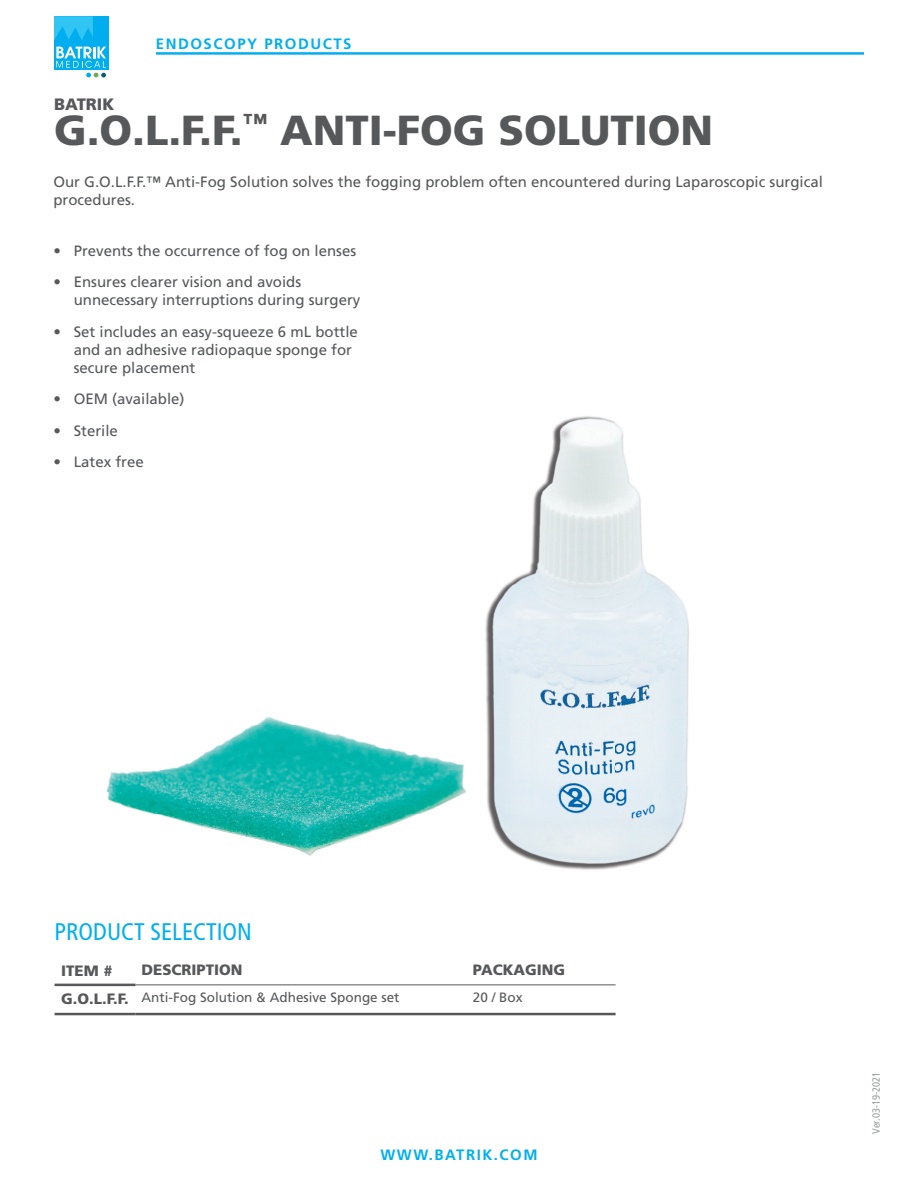
<style>
.page{position:relative;width:918px;height:1188px;background:#fff}
.page>*{position:absolute;margin:0;border:0;box-sizing:border-box;transform-origin:0 0}
.t1{font:900 42px "Frutiger LT Std";color:#57585a}
.t2{font:condensed 24px "Frutiger LT Std";color:#00afef}
.t3{font:900 16.5px "Frutiger LT Std";color:#57585a}
.t4{font:15px/18px "Frutiger LT Std";color:#57585a}
.t5{font:700 15px "Frutiger LT Std";letter-spacing:.1em;color:#00afef}
.t6{font:900 15px "Frutiger LT Std";color:#57585a}
.t7{font:13.5px "Frutiger LT Std";color:#57585a}
.t8{font:condensed 10.5px "Frutiger LT Std";color:#97999c}
.s1{font-weight:900;font-size:15px}
</style>
<div class="page">
<div style="left:54px;top:16px;width:54px;height:54px;background:#00aeef"></div>
<svg style="left:56px;top:47px;width:50px;height:30px"></svg>
<svg style="left:54px;top:16px;width:39px;height:24px"></svg>
<div style="left:156px;top:52px;width:708px;height:3px;border:2px solid #00afef"></div>
<img style="left:106px;top:717px;width:360px;height:139px">
<hr style="left:55px;top:984px;width:81px;height:2px;background:#57585a">
<hr style="left:136px;top:984px;width:331px;height:1px;background:#57585a">
<hr style="left:467px;top:984px;width:149px;height:1px;background:#57585a">
<hr style="left:136px;top:1013px;width:331px;height:2px;background:#57585a">
<hr style="left:467px;top:1013px;width:149px;height:2px;background:#57585a">
<hr style="left:55px;top:1013px;width:81px;height:2px;background:#57585a">
<img style="left:485px;top:416px;width:204px;height:454px">
<p class="t3" style="left:54px;top:94px;width:62px">BATRIK</p>
<p class="t5" style="left:156px;top:35px;width:197px">ENDOSCOPY PRODUCTS</p>
<h1 class="t1" style="left:54px;top:105px;width:661px">G.O.L.F.F.<sup>™</sup> ANTI-FOG SOLUTION</h1>
<p class="t4" style="left:53px;top:173px;width:771px">Our G.O.L.F.F.™ Anti-Fog Solution solves the fogging problem often encountered during Laparoscopic surgical procedures.</p>
<p class="t4" style="left:53px;top:241px;width:304px">• Prevents the occurrence of fog on lenses</p>
<p class="t4" style="left:74px;top:273px;width:288px;text-indent:-20px">• Ensures clearer vision and avoids unnecessary interruptions during surgery</p>
<p class="t4" style="left:74px;top:322px;width:286px;text-indent:-20px">• Set includes an easy-squeeze 6 mL bottle and an adhesive radiopaque sponge for secure placement</p>
<p class="t4" style="left:53px;top:390px;width:133px">• OEM (available)</p>
<p class="t4" style="left:53px;top:421px;width:66px">• Sterile</p>
<p class="t4" style="left:53px;top:453px;width:92px">• Latex free</p>
<h2 class="t2" style="left:55px;top:918px;width:199px">PRODUCT SELECTION</h2>
<p class="t6" style="left:61px;top:962px;width:53px">ITEM #</p>
<p class="t6" style="left:142px;top:961px;width:102px">DESCRIPTION</p>
<p class="t6" style="left:473px;top:961px;width:94px">PACKAGING</p>
<p class="t7" style="left:61px;top:990px;width:340px"><span class="s1">G.O.L.F.F.</span> Anti-Fog Solution &amp; Adhesive Sponge set</p>
<p class="t7" style="left:473px;top:990px;width:51px">20 / Box</p>
<p class="t5" style="left:380px;top:1146px;width:159px">WWW.BATRIK.COM</p>
<p class="t8" style="left:870px;top:1134px;width:64px;rotate:-90deg">Ver.03-19-2021</p>
</div>
